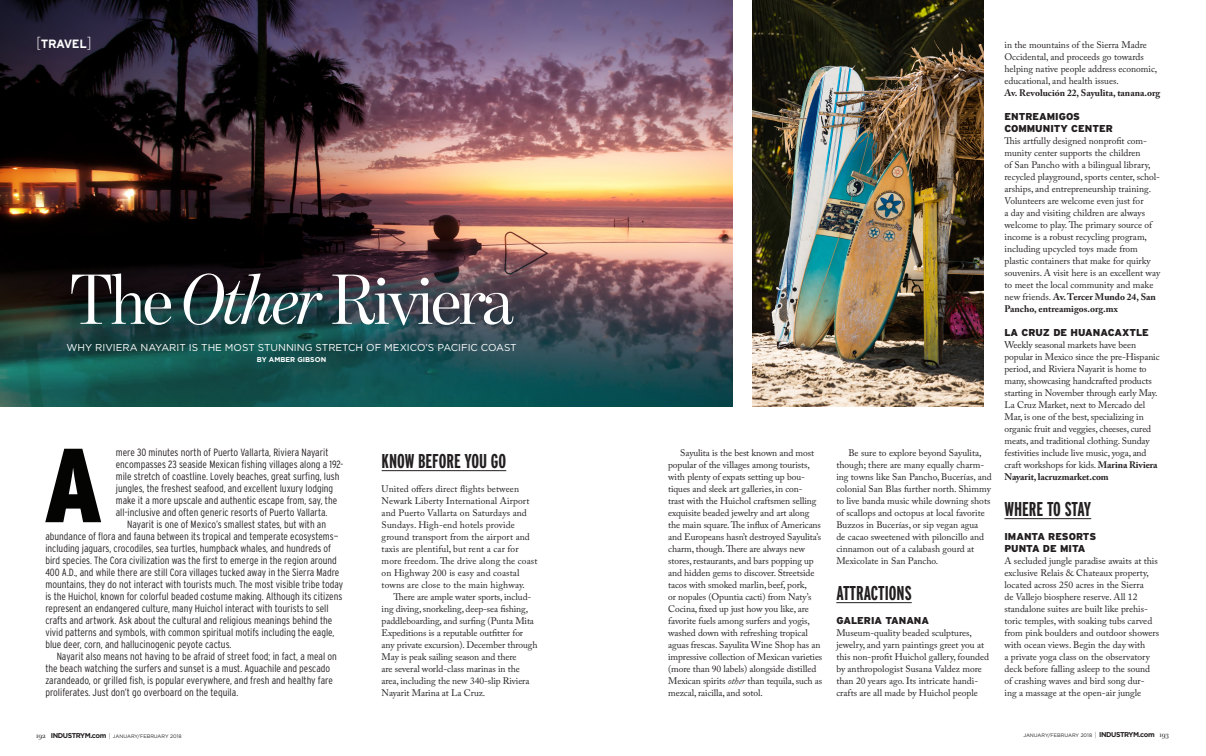
<style>
.page{position:relative;width:1206px;height:756px;background:#fff}
.page>*{position:absolute;margin:0;border:0;box-sizing:border-box;transform-origin:0 0}
.t1{font:900 condensed 105px "Interstate";color:#040503}
.t2{font:72px "Benton Mod Disp";letter-spacing:-.03em;color:#fff}
.text{font:700 extra-condensed 20px "Interstate";color:#231f20}
.t3{font:15px "Chalet London Nineteen Sixty";letter-spacing:-.025em;color:#fff}
.t4{font:700 12px "Interstate";letter-spacing:-.025em;color:#fff}
.text-2{font:300 condensed 10.5px/12px "Interstate";color:#231f20}
.text-3{font:900 10px/12px "Interstate";color:#231f20}
.deck{font:10px "Gotham";color:#fff}
.text-4{font:9.5px/12px "Adobe Caslon Pro";color:#231f20}
.deck-2{font:700 7px "Gotham";color:#fff}
.t5{font:5px "Gotham";color:#231f20}
.s1{font-weight:200;font-size:16px}
.s2{font-style:italic}
.s3{font-weight:700}
.s4{font-family:"Bodoni Svty Two SCITCTT Book";font-size:7.5px}
.s5{font-weight:700;font-size:7px}
</style>
<div class="page">
<img style="left:0;top:0;width:732px;height:407px">
<hr style="left:836px;top:602px;width:76px;height:1px;background:#231f20">
<hr style="left:1004px;top:518px;width:87px;height:1px;background:#231f20">
<img style="left:752px;top:0;width:231px;height:407px">
<hr style="left:382px;top:470px;width:124px;height:1px;background:#231f20">
<h3 class="t3" style="left:39px;top:32px;width:60px">SPA LIFE</h3>
<p class="t4" style="left:36px;top:37px;width:57px"><span class="s1">[</span>TRAVEL<span class="s1">]</span></p>
<p class="t2" style="left:70px;top:260px;width:445px">The <span class="s2">Other</span> Riviera</p>
<p class="deck" style="left:66px;top:341px;width:452px">WHY RIVIERA NAYARIT IS THE MOST STUNNING STRETCH OF MEXICO’S PACIFIC COAST</p>
<p class="deck-2" style="left:257px;top:355px;width:71px">BY AMBER GIBSON</p>
<p class="text-2" style="left:116px;top:446px;width:229px">mere 30 minutes north of Puerto Vallarta, Riviera Nayarit encompasses 23 seaside Mexican fishing villages along a 192- mile stretch of coastline. Lovely beaches, great surfing, lush jungles, the freshest seafood, and excellent luxury lodging make it a more upscale and authentic escape from, say, the all-inclusive and often generic resorts of Puerto Vallarta.</p>
<p class="text-2" style="left:45px;top:518px;width:299px;text-indent:82px">Nayarit is one of Mexico’s smallest states, but with an abundance of flora and fauna between its tropical and temperate ecosystems— including jaguars, crocodiles, sea turtles, humpback whales, and hundreds of bird species. The Cora civilization was the first to emerge in the region around 400 A.D., and while there are still Cora villages tucked away in the Sierra Madre mountains, they do not interact with tourists much. The most visible tribe today is the Huichol, known for colorful beaded costume making. Although its citizens represent an endangered culture, many Huichol interact with tourists to sell crafts and artwork. Ask about the cultural and religious meanings behind the vivid patterns and symbols, with common spiritual motifs including the eagle, blue deer, corn, and hallucinogenic peyote cactus.</p>
<p class="text-2" style="left:45px;top:650px;width:293px;text-indent:11px">Nayarit also means not having to be afraid of street food; in fact, a meal on the beach watching the surfers and sunset is a must. Aguachile and pescado zarandeado, or grilled fish, is popular everywhere, and fresh and healthy fare proliferates. Just don’t go overboard on the tequila.</p>
<p class="t1" style="left:43px;top:427px;width:61px">A</p>
<p class="text-4" style="left:836px;top:447px;width:157px;text-indent:12px">Be sure to explore beyond Sayulita, though; there are many equally charm&shy;ing towns like San Pancho, Bucerías, and colonial San Blas further north. Shimmy to live banda music while downing shots of scallops and octopus at local favorite Buzzos in Bucerías, or sip vegan agua<br>de cacao sweetened with piloncillo and cinnamon out of a calabash gourd at Mexicolate in San Pancho.</p>
<p class="text" style="left:836px;top:582px;width:77px">ATTRACTIONS</p>
<p class="text-3" style="left:836px;top:614px;width:94px">GALERIA TANANA</p>
<p class="text-4" style="left:836px;top:627px;width:154px">Museum-quality beaded sculptures, jewelry, and yarn paintings greet you at this non-profit Huichol gallery, founded by anthropologist Susana Valdez more than 20 years ago. Its intricate handi&shy;crafts are all made by Huichol people</p>
<p class="text-4" style="left:668px;top:447px;width:156px;text-indent:12px">Sayulita is the best known and most popular of the villages among tourists, with plenty of expats setting up bou&shy;tiques and sleek art galleries, in con-<br>trast with the Huichol craftsmen selling exquisite beaded jewelry and art along the main square. The influx of Americans and Europeans hasn’t destroyed Sayulita’s charm, though. There are always new stores, restaurants, and bars popping up and hidden gems to discover. Streetside tacos with smoked marlin, beef, pork,<br>or nopales (Opuntia cacti) from Naty’s Cocina, fixed up just how you like, are favorite fuels among surfers and yogis, washed down with refreshing tropical aguas frescas. Sayulita Wine Shop has an impressive collection of Mexican varieties (more than 90 labels) alongside distilled Mexican spirits <span class="s2">other</span> than tequila, such as mezcal, raicilla, and sotol.</p>
<p class="text" style="left:382px;top:450px;width:126px">KNOW BEFORE YOU GO</p>
<p class="text-4" style="left:382px;top:483px;width:157px">United offers direct flights between Newark Liberty International Airport and Puerto Vallarta on Saturdays and Sundays. High-end hotels provide ground transport from the airport and taxis are plentiful, but rent a car for more freedom. The drive along the coast on Highway 200 is easy and coastal towns are close to the main highway.</p>
<p class="text-4" style="left:382px;top:591px;width:157px;text-indent:12px">There are ample water sports, includ&shy;ing diving, snorkeling, deep-sea fishing, paddleboarding, and surfing (Punta Mita Expeditions is a reputable outfitter for any private excursion). December through May is peak sailing season and there<br>are several world-class marinas in the area, including the new 340-slip Riviera Nayarit Marina at La Cruz.</p>
<p class="text-4" style="left:1004px;top:39px;width:157px">in the mountains of the Sierra Madre Occidental, and proceeds go towards helping native people address economic, educational, and health issues.<br><span class="s3">Av. Revolución 22, Sayulita, tanana.org</span></p>
<p class="text-3" style="left:1004px;top:110px;width:110px">ENTREAMIGOS<br>COMMUNITY CENTER</p>
<p class="text-4" style="left:1004px;top:135px;width:157px">This artfully designed nonprofit com&shy;munity center supports the children<br>of San Pancho with a bilingual library, recycled playground, sports center, schol&shy;arships, and entrepreneurship training.<br>Volunteers are welcome even just for<br>a day and visiting children are always welcome to play. The primary source of income is a robust recycling program, including upcycled toys made from plastic containers that make for quirky souvenirs. A visit here is an excellent way to meet the local community and make new friends. <span class="s3">Av. Tercer Mundo 24, San Pancho, entreamigos.org.mx</span></p>
<p class="text-3" style="left:1004px;top:326px;width:146px">LA CRUZ DE HUANACAXTLE</p>
<p class="text-4" style="left:1004px;top:339px;width:157px">Weekly seasonal markets have been popular in Mexico since the pre-Hispanic period, and Riviera Nayarit is home to many, showcasing handcrafted products starting in November through early May.<br>La Cruz Market, next to Mercado del Mar, is one of the best, specializing in organic fruit and veggies, cheeses, cured meats, and traditional clothing. Sunday festivities include live music, yoga, and craft workshops for kids. <span class="s3">Marina Riviera Nayarit, lacruzmarket.com</span></p>
<p class="text" style="left:1004px;top:498px;width:88px">WHERE TO STAY</p>
<p class="text-3" style="left:1004px;top:530px;width:93px">IMANTA RESORTS<br>PUNTA DE MITA</p>
<p class="text-4" style="left:1004px;top:555px;width:156px">A secluded jungle paradise awaits at this exclusive Relais &amp; Chateaux property, located across 250 acres in the Sierra<br>de Vallejo biosphere reserve. All 12 standalone suites are built like prehis&shy;toric temples, with soaking tubs carved from pink boulders and outdoor showers with ocean views. Begin the day with<br>a private yoga class on the observatory deck before falling asleep to the sound of crashing waves and bird song dur&shy;ing a massage at the open-air jungle</p>
<p class="t5" style="left:36px;top:733px;width:147px"><span class="s4">192</span> <span class="s5">INDUSTRYM.com</span> <span class="s4">|</span> JANUARY/FEBRUARY 2018</p>
<p class="t5" style="left:1023px;top:732px;width:147px">JANUARY/FEBRUARY 2018 <span class="s4">|</span> <span class="s5">INDUSTRYM.com</span> <span class="s4">193</span></p>
</div>
